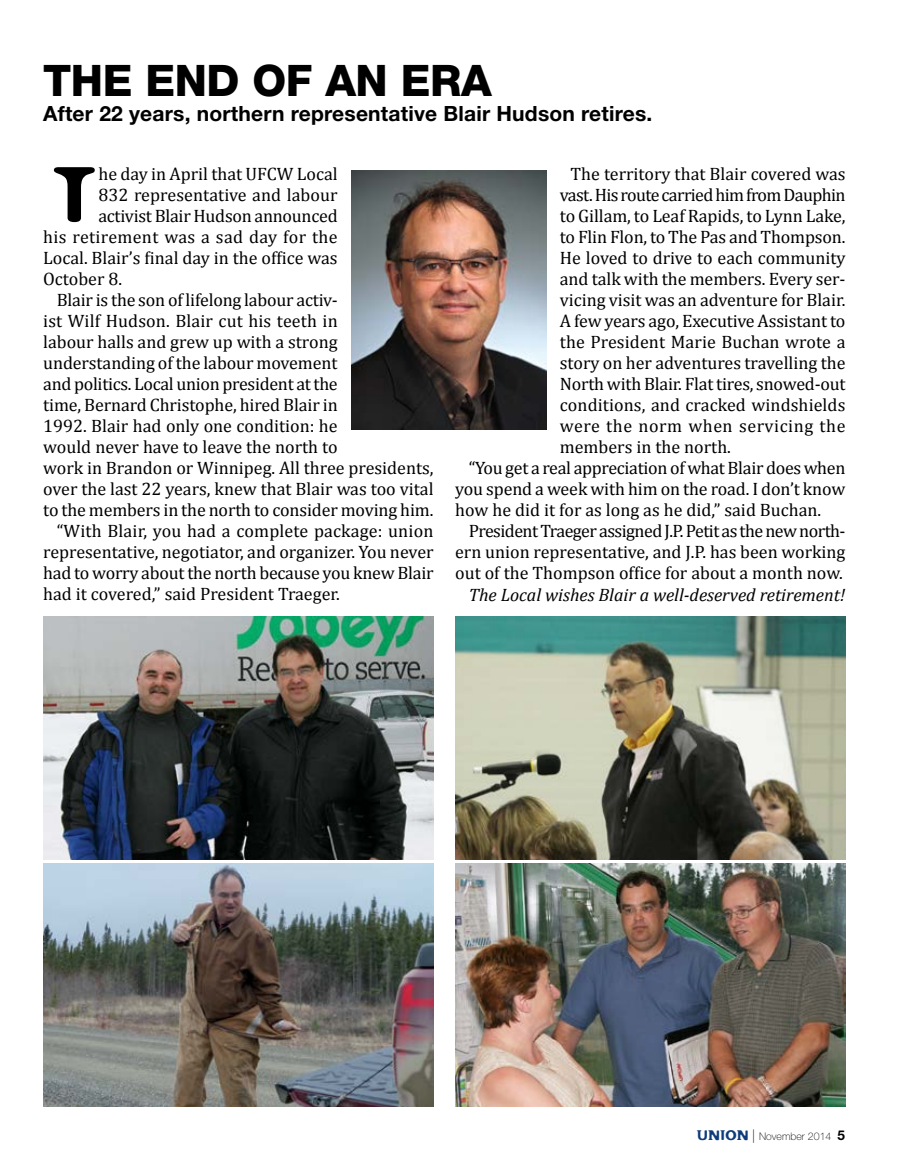
<style>
.page{position:relative;width:905px;height:1175px;background:#fff}
.page>*{position:absolute;margin:0;border:0;box-sizing:border-box;transform-origin:0 0}
.t1{font:76.5px "Flexure";color:#000}
.t2{font:800 43.5px "Helvetica Neue LT Pro";letter-spacing:-.01em;color:#000}
.t3{font:700 21px "Helvetica Neue LT Pro";letter-spacing:.01em;color:#000}
.t4{font:18px "Cambria";color:#000}
.t5{font:18px "Cambria";letter-spacing:-.03em;color:#000}
.t6{font:italic 18px "Cambria";color:#000}
.t7{font:18px "Cambria";letter-spacing:-.035em;color:#000}
.t8{font:18px "Cambria";letter-spacing:.02em;color:#000}
.t9{font:18px "Cambria";letter-spacing:.03em;color:#000}
.t10{font:100 10.5px "Helvetica Neue LT Pro";letter-spacing:.005em;color:#000}
.s1{font-family:"Flexure";font-weight:400;font-size:13.5px;color:#0e3c7b}
.s2{font-size:13.5px}
.s3{font-weight:700;font-size:13.5px}
</style>
<div class="page">
<img style="left:351px;top:171px;width:195px;height:258px">
<img style="left:43px;top:616px;width:390px;height:243px">
<img style="left:455px;top:616px;width:390px;height:243px">
<img style="left:43px;top:863px;width:390px;height:243px">
<img style="left:455px;top:863px;width:390px;height:243px">
<h2 class="t2" style="left:43px;top:54px;width:450px">THE END OF AN ERA</h2>
<p class="t3" style="left:43px;top:101px;width:610px">After 22 years, northern representative Blair Hudson retires.</p>
<h1 class="t1" style="left:50px;top:147px;width:50px">T</h1>
<p class="t4" style="left:98px;top:163px;width:241px">he day in April that UFCW Local</p>
<p class="t4" style="left:98px;top:184px;width:241px">832 representative and labour</p>
<p class="t4" style="left:98px;top:205px;width:241px">activist Blair Hudson announced</p>
<p class="t8" style="left:43px;top:226px;width:296px">his retirement was a sad day for the</p>
<p class="t4" style="left:43px;top:247px;width:296px">Local. Blair’s final day in the office was</p>
<p class="t4" style="left:43px;top:268px;width:80px">October 8.</p>
<p class="t4" style="left:57px;top:289px;width:282px">Blair is the son of lifelong labour activ-</p>
<p class="t4" style="left:43px;top:310px;width:296px">ist Wilf Hudson. Blair cut his teeth in</p>
<p class="t4" style="left:43px;top:331px;width:296px">labour halls and grew up with a strong</p>
<p class="t4" style="left:43px;top:352px;width:296px">understanding of the labour movement</p>
<p class="t4" style="left:43px;top:373px;width:296px">and politics. Local union president at the</p>
<p class="t4" style="left:43px;top:394px;width:296px">time, Bernard Christophe, hired Blair in</p>
<p class="t4" style="left:43px;top:415px;width:296px">1992. Blair had only one condition: he</p>
<p class="t4" style="left:43px;top:436px;width:296px">would never have to leave the north to</p>
<p class="t4" style="left:43px;top:457px;width:392px">work in Brandon or Winnipeg. All three presidents,</p>
<p class="t4" style="left:43px;top:478px;width:392px">over the last 22 years, knew that Blair was too vital</p>
<p class="t4" style="left:43px;top:499px;width:392px">to the members in the north to consider moving him.</p>
<p class="t4" style="left:57px;top:520px;width:378px">“With Blair, you had a complete package: union</p>
<p class="t4" style="left:43px;top:541px;width:392px">representative, negotiator, and organizer. You never</p>
<p class="t4" style="left:43px;top:562px;width:392px">had to worry about the north because you knew Blair</p>
<p class="t4" style="left:43px;top:583px;width:298px">had it covered,” said President Traeger.</p>
<p class="t4" style="left:570px;top:163px;width:276px">The territory that Blair covered was</p>
<p class="t7" style="left:560px;top:184px;width:287px">vast. His route carried him from Dauphin</p>
<p class="t4" style="left:560px;top:205px;width:287px">to Gillam, to Leaf Rapids, to Lynn Lake,</p>
<p class="t4" style="left:560px;top:226px;width:287px">to Flin Flon, to The Pas and Thompson.</p>
<p class="t4" style="left:560px;top:247px;width:287px">He loved to drive to each community</p>
<p class="t4" style="left:560px;top:268px;width:287px">and talk with the members. Every ser-</p>
<p class="t4" style="left:560px;top:289px;width:287px">vicing visit was an adventure for Blair.</p>
<p class="t4" style="left:560px;top:310px;width:287px">A few years ago, Executive Assistant to</p>
<p class="t4" style="left:560px;top:331px;width:287px">the President Marie Buchan wrote a</p>
<p class="t4" style="left:560px;top:352px;width:287px">story on her adventures travelling the</p>
<p class="t4" style="left:560px;top:373px;width:287px">North with Blair. Flat tires, snowed-out</p>
<p class="t4" style="left:560px;top:394px;width:287px">conditions, and cracked windshields</p>
<p class="t9" style="left:560px;top:415px;width:287px">were the norm when servicing the</p>
<p class="t4" style="left:560px;top:436px;width:173px">members in the north.</p>
<p class="t4" style="left:468px;top:457px;width:378px">“You get a real appreciation of what Blair does when</p>
<p class="t4" style="left:455px;top:478px;width:392px">you spend a week with him on the road. I don’t know</p>
<p class="t4" style="left:455px;top:499px;width:367px">how he did it for as long as he did,” said Buchan.</p>
<p class="t5" style="left:468px;top:520px;width:378px">President Traeger assigned J.P. Petit as the new north-</p>
<p class="t4" style="left:455px;top:541px;width:392px">ern union representative, and J.P. has been working</p>
<p class="t4" style="left:455px;top:562px;width:389px">out of the Thompson office for about a month now.</p>
<p class="t6" style="left:468px;top:581px;width:378px">The Local wishes Blair a well-deserved retirement!</p>
<p class="t10" style="left:697px;top:1130px;width:149px"><span class="s1">UNION</span> <span class="s2">|</span> November 2014 <span class="s3">5</span></p>
</div>
